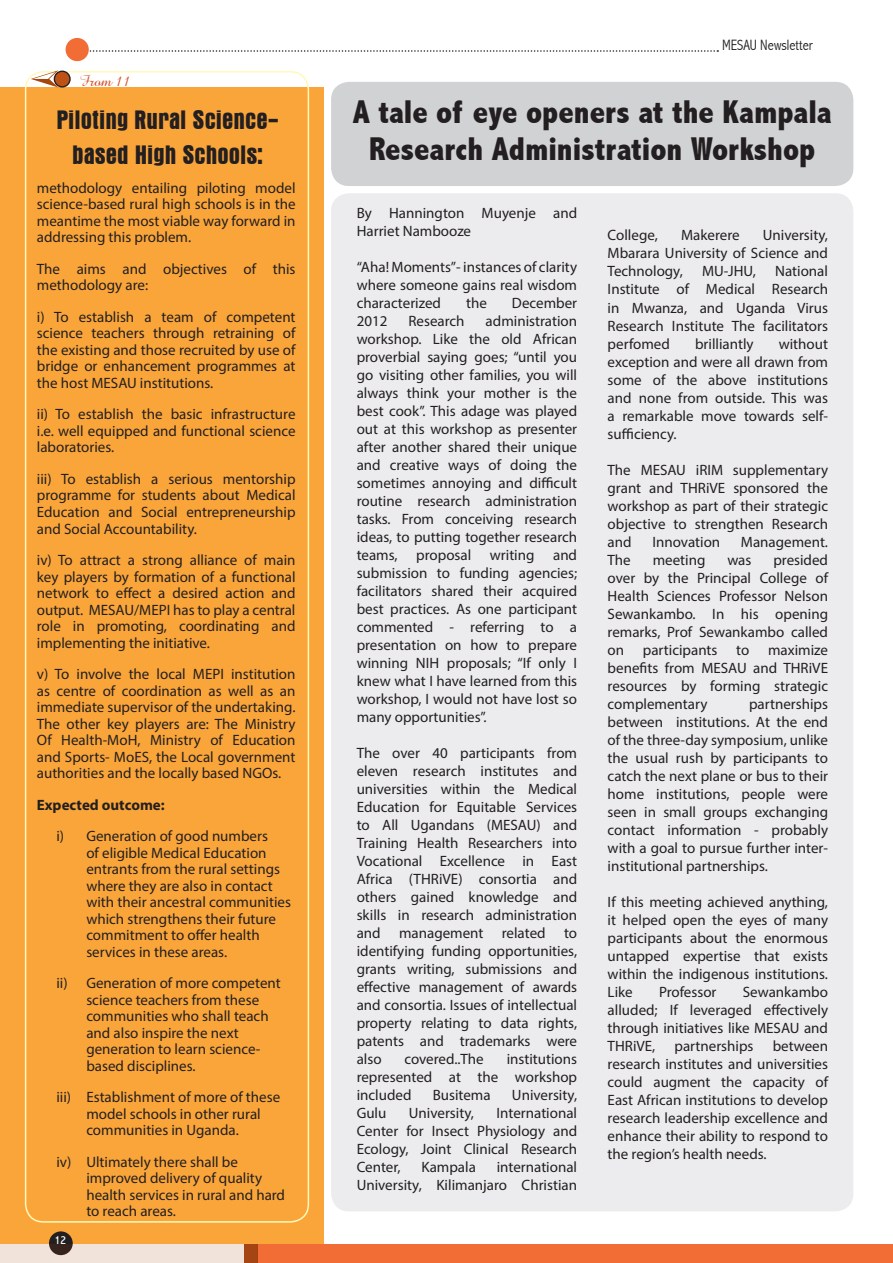
<style>
.page{position:relative;width:893px;height:1263px;background:#fff}
.page>*{position:absolute;margin:0;border:0;box-sizing:border-box;transform-origin:0 0}
.t1{font:800 condensed 33px/36.3px "Abadi";color:#231f20;text-align:center}
.t2{font:700 condensed 27px/34.5px "Aurora BT";color:#231f20;text-align:center}
.t3{font:16.5px "Amaze Normal";color:#d4451c}
.t4{font:15px/18px "Myriad Pro";color:#231f20;text-align:justify}
.t5{font:700 15px "Myriad Pro";color:#231f20}
.t6{font:300 condensed 15px "Abadi";color:#231f20}
.t7{font:condensed 12px "Abadi";color:#fff}
</style>
<div class="page">
<svg style="left:89px;top:50px;width:629px;height:2px"></svg>
<div style="left:66px;top:38px;width:23px;height:23px;background:#f26d35;border-radius:50%"></div>
<div style="left:331px;top:82px;width:522px;height:104px;background:#d1d2d4;border-radius:18px"></div>
<div style="left:331px;top:193px;width:522px;height:1018px;background:#ececee;border-radius:18px"></div>
<div style="left:1px;top:87px;width:323px;height:1156px;background:#faa53a"></div>
<div style="left:49px;top:1231px;width:24px;height:24px;background:#231f20;border-radius:50%"></div>
<div style="left:257px;top:1244px;width:636px;height:19px;background:#f26d35"></div>
<div style="left:1px;top:1244px;width:244px;height:19px;background:#f1e2da"></div>
<div style="left:244px;top:1244px;width:13px;height:19px;background:#a64514"></div>
<div style="left:25px;top:71px;width:284px;height:1152px;border:2px solid #fff9bc;border-radius:18px"></div>
<svg style="left:31px;top:70px;width:40px;height:18px"></svg>
<p class="t3" style="left:80px;top:69px;width:52px">From 11</p>
<p class="t2" style="left:57px;top:103px;width:224px">Piloting Rural Science&shy;based High Schools:</p>
<p class="t4" style="left:37px;top:179px;width:260px;line-height:16.5px">methodology entailing piloting model science-based rural high schools is in the meantime the most viable way forward in addressing this problem.</p>
<p class="t4" style="left:37px;top:260px;width:260px;line-height:16.5px">The aims and objectives of this methodology are:</p>
<p class="t4" style="left:37px;top:308px;width:260px;line-height:16.5px">i) To establish a team of competent science teachers through retraining of the existing and those recruited by use of bridge or enhancement programmes at the host MESAU institutions.</p>
<p class="t4" style="left:37px;top:406px;width:260px;line-height:16.5px">ii) To establish the basic infrastructure i.e. well equipped and functional science laboratories.</p>
<p class="t4" style="left:37px;top:470px;width:260px;line-height:16.5px">iii) To establish a serious mentorship programme for students about Medical Education and Social entrepreneurship and Social Accountability.</p>
<p class="t4" style="left:37px;top:551px;width:260px;line-height:16.5px">iv) To attract a strong alliance of main key players by formation of a functional network to effect a desired action and output. MESAU/MEPI has to play a central role in promoting, coordinating and implementing the initiative.</p>
<p class="t4" style="left:37px;top:665px;width:260px;line-height:16.5px">v) To involve the local MEPI institution as centre of coordination as well as an immediate supervisor of the undertaking.<br>The other key players are: The Ministry Of Health-MoH, Ministry of Education and Sports- MoES, the Local government authorities and the locally based NGOs.</p>
<p class="t5" style="left:37px;top:795px;width:129px">Expected outcome:</p>
<p class="t4" style="left:86px;top:827px;width:206px;line-height:16.5px;text-align:left;text-indent:-30px">i) Generation of good numbers<br>of eligible Medical Education entrants from the rural settings where they are also in contact with their ancestral communities which strengthens their future commitment to offer health services in these areas.</p>
<p class="t4" style="left:86px;top:974px;width:196px;line-height:16.5px;text-align:left;text-indent:-30px">ii) Generation of more competent science teachers from these communities who shall teach and also inspire the next generation to learn science&shy;based disciplines.</p>
<p class="t4" style="left:86px;top:1088px;width:195px;line-height:16.5px;text-align:left;text-indent:-30px">iii) Establishment of more of these model schools in other rural communities in Uganda.</p>
<p class="t4" style="left:86px;top:1153px;width:200px;line-height:16.5px;text-align:left;text-indent:-30px">iv) Ultimately there shall be improved delivery of quality health services in rural and hard to reach areas.</p>
<p class="t7" style="left:55px;top:1233px;width:13px">12</p>
<p class="t6" style="left:722px;top:37px;width:93px">MESAU Newsletter</p>
<p class="t1" style="left:353px;top:94px;width:480px">A tale of eye openers at the Kampala<br>Research Administration Workshop</p>
<p class="t4" style="left:357px;top:204px;width:222px">By Hannington Muyenje and<br>Harriet Nambooze</p>
<p class="t4" style="left:357px;top:258px;width:222px">“Aha! Moments”- instances of clarity where someone gains real wisdom characterized</p>
<p class="t4" style="left:466px;top:294px;width:22px">the</p>
<p class="t4" style="left:512px;top:294px;width:67px">December</p>
<p class="t4" style="left:357px;top:312px;width:222px;text-indent:129px">administration workshop. Like the old African proverbial saying goes; “until you go visiting other families, you will always think your mother is the best cook”. This adage was played out at this workshop as presenter after another shared their unique and creative ways of doing the sometimes annoying and difficult routine research administration tasks. From conceiving research ideas, to putting together research teams, proposal writing and submission to funding agencies; facilitators shared their acquired best practices. As one participant commented - referring to a presentation on how to prepare winning NIH proposals; “If only I knew what I have learned from this workshop, I would not have lost so many opportunities”.</p>
<p class="t4" style="left:357px;top:744px;width:222px">The over 40 participants from eleven research institutes and universities within the Medical Education for Equitable Services to All Ugandans (MESAU) and Training Health Researchers into Vocational Excellence in East Africa (THRiVE) consortia and others gained knowledge and skills in research administration and management related to identifying funding opportunities, grants writing, submissions and effective management of awards and consortia. Issues of intellectual property relating to data rights, patents and trademarks were also</p>
<p class="t4" style="left:357px;top:312px;width:32px">2012</p>
<p class="t4" style="left:408px;top:312px;width:58px">Research</p>
<p class="t4" style="left:404px;top:1050px;width:81px">covered..The</p>
<p class="t4" style="left:357px;top:1050px;width:222px;text-indent:150px">institutions represented at the workshop included</p>
<p class="t4" style="left:433px;top:1086px;width:59px">Busitema</p>
<p class="t4" style="left:512px;top:1086px;width:67px">University,</p>
<p class="t4" style="left:357px;top:1104px;width:31px">Gulu</p>
<p class="t4" style="left:409px;top:1104px;width:67px">University,</p>
<p class="t4" style="left:357px;top:1104px;width:222px;text-indent:140px">International Center for Insect Physiology and Ecology, Joint Clinical Research Center,</p>
<p class="t4" style="left:357px;top:1158px;width:222px;text-align:right">international<br>University, Kilimanjaro Christian</p>
<p class="t4" style="left:421px;top:1158px;width:56px">Kampala</p>
<p class="t4" style="left:608px;top:226px;width:52px">College,</p>
<p class="t4" style="left:681px;top:226px;width:60px">Makerere</p>
<p class="t4" style="left:608px;top:226px;width:222px;text-indent:155px">University, Mbarara University of Science and Technology,</p>
<p class="t4" style="left:608px;top:262px;width:222px;text-indent:168px">National Institute of Medical Research in Mwanza, and Uganda Virus Research Institute The facilitators perfomed</p>
<p class="t4" style="left:702px;top:262px;width:55px">MU-JHU,</p>
<p class="t4" style="left:608px;top:334px;width:222px;text-indent:171px">without exception and were all drawn from some of the above institutions and none from outside. This was a remarkable move towards self&shy;sufficiency.</p>
<p class="t4" style="left:608px;top:460px;width:222px">The MESAU iRIM supplementary grant and THRiVE sponsored the workshop as part of their strategic objective to strengthen Research and</p>
<p class="t4" style="left:695px;top:334px;width:60px">brilliantly</p>
<p class="t4" style="left:652px;top:532px;width:69px">Innovation</p>
<p class="t4" style="left:741px;top:532px;width:89px">Management.</p>
<p class="t4" style="left:608px;top:550px;width:25px">The</p>
<p class="t4" style="left:653px;top:550px;width:54px">meeting</p>
<p class="t4" style="left:727px;top:550px;width:26px">was</p>
<p class="t4" style="left:608px;top:550px;width:222px;text-indent:166px">presided over by the Principal College of Health Sciences Professor Nelson Sewankambo. In his opening remarks, Prof Sewankambo called on participants to maximize benefits from MESAU and THRiVE resources by forming strategic complementary</p>
<p class="t4" style="left:608px;top:694px;width:222px;text-indent:141px">partnerships between institutions. At the end of the three-day symposium, unlike the usual rush by participants to catch the next plane or bus to their home institutions, people were seen in small groups exchanging contact information - probably with a goal to pursue further inter&shy;institutional partnerships.</p>
<p class="t4" style="left:608px;top:892px;width:222px">If this meeting achieved anything, it helped open the eyes of many participants about the enormous untapped expertise that exists within the indigenous institutions.<br>Like</p>
<p class="t4" style="left:659px;top:982px;width:59px">Professor</p>
<p class="t4" style="left:608px;top:982px;width:222px;text-indent:135px">Sewankambo alluded; If leveraged effectively through initiatives like MESAU and THRiVE,</p>
<p class="t4" style="left:608px;top:1036px;width:222px;text-indent:165px">between research institutes and universities could augment the capacity of East African institutions to develop research leadership excellence and enhance their ability to respond to the region’s health needs.</p>
<p class="t4" style="left:674px;top:1036px;width:80px">partnerships</p>
</div>
